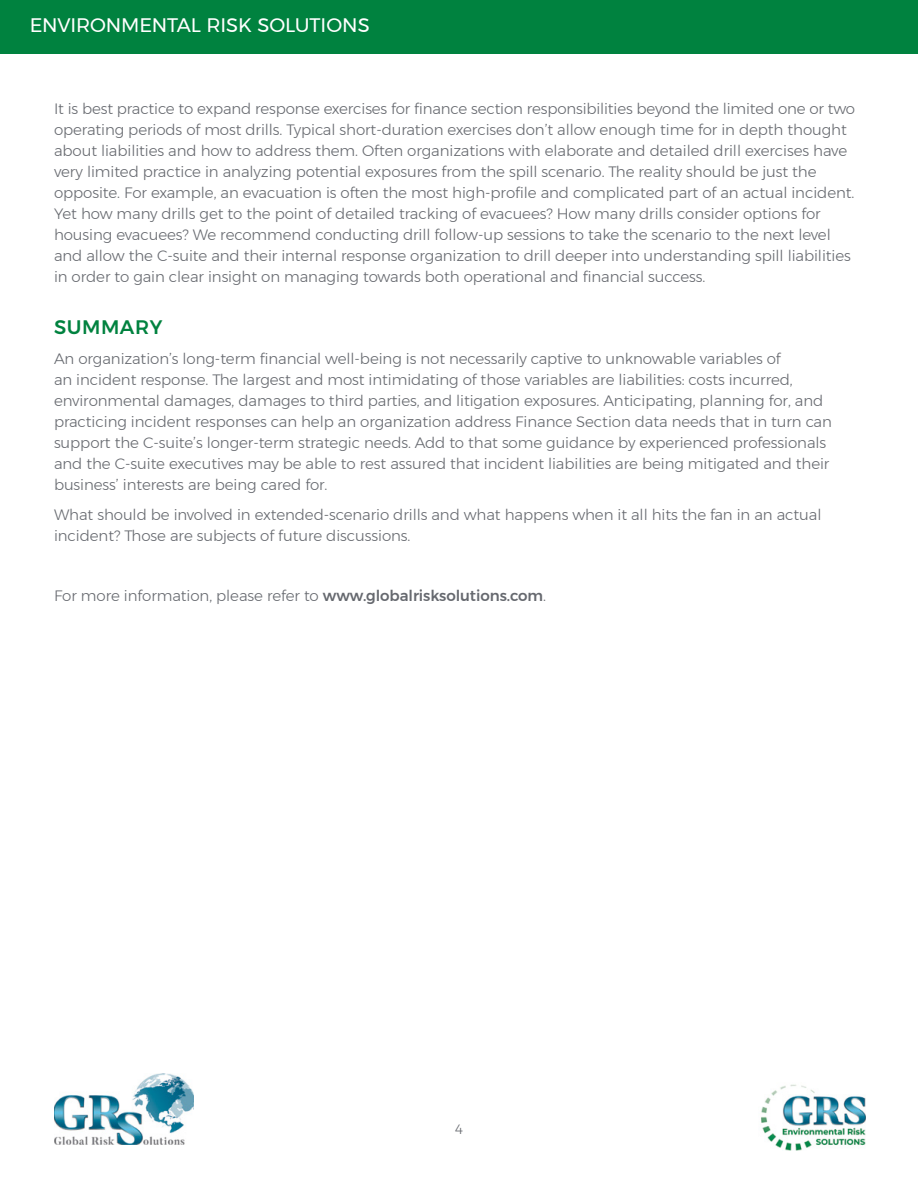
<style>
.page{position:relative;width:918px;height:1188px;background:#fff}
.page>*{position:absolute;margin:0;border:0;box-sizing:border-box;transform-origin:0 0}
.t1{font:19.5px "Montserrat";letter-spacing:-.005em;color:#fff}
.t2{font:500 19.5px "Montserrat";letter-spacing:.03em;color:#00823f}
.t3{font:300 15px/21px "Montserrat";letter-spacing:-.005em;color:#66696f}
.t4{font:300 13.5px "Montserrat";color:#66696f}
.s1{font-weight:500}
</style>
<div class="page">
<div style="left:0;top:0;width:918px;height:54px;background:#00823f"></div>
<img style="left:54px;top:1074px;width:140px;height:70px">
<img style="left:760px;top:1084px;width:106px;height:66px">
<h1 class="t1" style="left:30px;top:11px;width:342px">ENVIRONMENTAL RISK SOLUTIONS</h1>
<p class="t3" style="left:54px;top:97px;width:803px">It is best practice to expand response exercises for finance section responsibilities beyond the limited one or two operating periods of most drills. Typical short-duration exercises don’t allow enough time for in depth thought about liabilities and how to address them. Often organizations with elaborate and detailed drill exercises have very limited practice in analyzing potential exposures from the spill scenario. The reality should be just the opposite. For example, an evacuation is often the most high-profile and complicated part of an actual incident.<br>Yet how many drills get to the point of detailed tracking of evacuees? How many drills consider options for housing evacuees? We recommend conducting drill follow-up sessions to take the scenario to the next level and allow the C-suite and their internal response organization to drill deeper into understanding spill liabilities in order to gain clear insight on managing towards both operational and financial success.</p>
<h1 class="t2" style="left:54px;top:312px;width:110px">SUMMARY</h1>
<p class="t3" style="left:54px;top:348px;width:779px">An organization’s long-term financial well-being is not necessarily captive to unknowable variables of<br>an incident response. The largest and most intimidating of those variables are liabilities: costs incurred, environmental damages, damages to third parties, and litigation exposures. Anticipating, planning for, and practicing incident responses can help an organization address Finance Section data needs that in turn can support the C-suite’s longer-term strategic needs. Add to that some guidance by experienced professionals and the C-suite executives may be able to rest assured that incident liabilities are being mitigated and their business’ interests are being cared for.</p>
<p class="t3" style="left:54px;top:504px;width:769px">What should be involved in extended-scenario drills and what happens when it all hits the fan in an actual incident? Those are subjects of future discussions.</p>
<p class="t3" style="left:54px;top:585px;width:494px">For more information, please refer to <span class="s1">www.globalrisksolutions.com</span>.</p>
<p class="t4" style="left:455px;top:1119px;width:9px">4</p>
</div>
